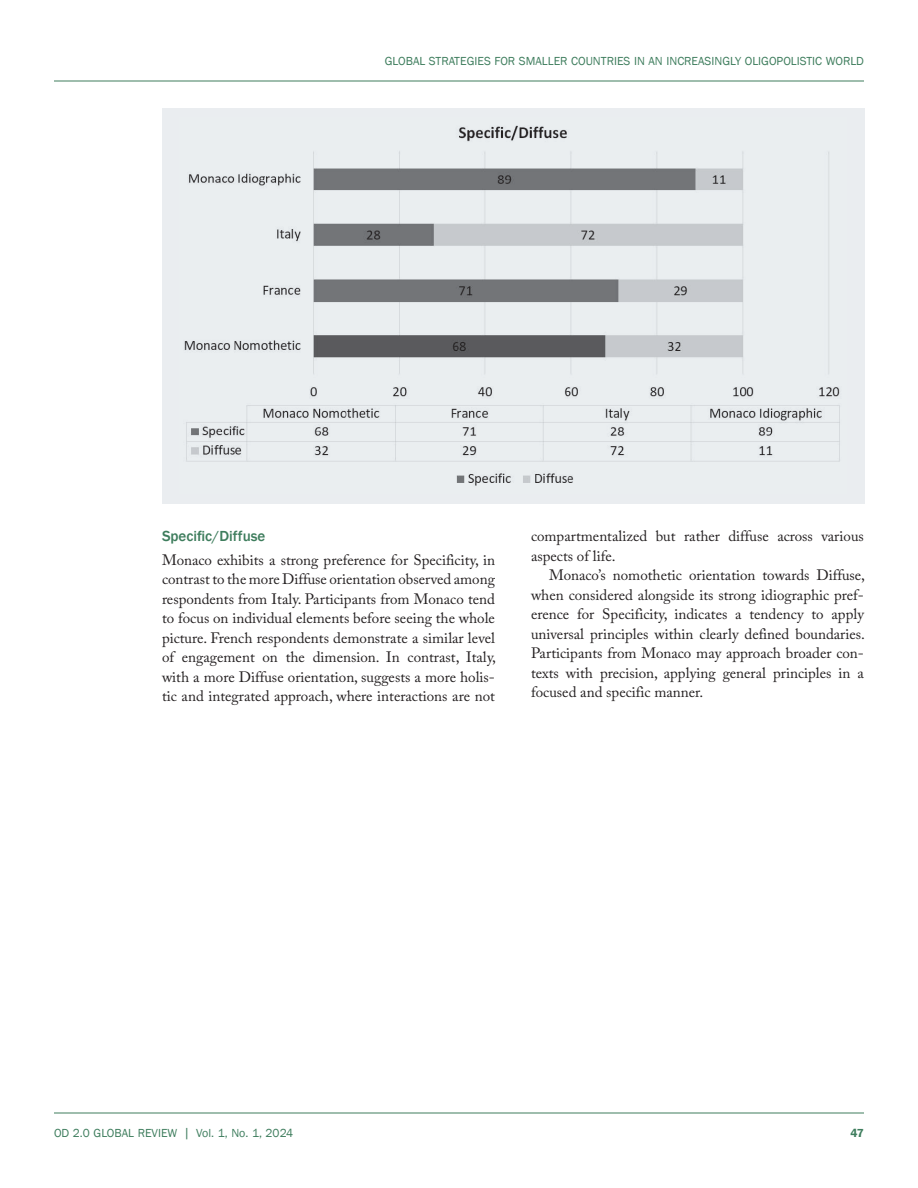
<style>
.page{position:relative;width:918px;height:1188px;background:#fff}
.page>*{position:absolute;margin:0;border:0;box-sizing:border-box;transform-origin:0 0}
.Text-no_indent{font:15px/19.5px "Adobe Caslon Pro";color:#231f20;text-align:justify}
.Text{font:15px/19.5px "Adobe Caslon Pro";color:#231f20;text-align:justify}
.Subhed-B{font:500 15px "Franklin Gothic";color:#3e7d5d}
.t1{font:12px "Franklin Gothic";color:#3e7d5d}
.t2{font:600 12px "Franklin Gothic";color:#3e7d5d}
.s1{font-size:13.5px}
</style>
<div class="page">
<hr style="left:54px;top:1113px;width:810px;height:1px;background:#3e7d5d">
<hr style="left:54px;top:81px;width:810px;height:1px;background:#3e7d5d">
<div style="left:162px;top:108px;width:702px;height:395px;background:#eaedf0"></div>
<img style="left:184px;top:125px;width:656px;height:361px">
<p class="t1" style="left:385px;top:54px;width:16px">GLOBAL</p>
<p class="t1" style="left:429px;top:54px;width:8px">STRATEGIE</p>
<p class="t1" style="left:484px;top:54px;width:18px">S FOR</p>
<p class="t1" style="left:519px;top:54px;width:24px">SMALLER</p>
<p class="t1" style="left:571px;top:54px;width:15px">COUNTRIE</p>
<p class="t1" style="left:624px;top:54px;width:54px">S IN AN INCREA</p>
<p class="t1" style="left:705px;top:54px;width:14px">SINGL</p>
<p class="t1" style="left:735px;top:54px;width:24px">Y OLIGO</p>
<p class="t1" style="left:777px;top:54px;width:67px">POLI STIC WORLD</p>
<p class="Subhed-B" style="left:162px;top:526px;width:105px">Specific/Diffuse</p>
<p class="Text-no_indent" style="left:162px;top:550px;width:336px">Monaco exhibits a strong preference for Specificity, in contrast to the more Diffuse orientation observed among respondents from Italy. Participants from Monaco tend to focus on individual elements before seeing the whole picture. French respondents demonstrate a similar level of engagement on the dimension. In contrast, Italy, with a more Diffuse orientation, suggests a more holis&shy;tic and integrated approach, where interactions are not</p>
<p class="Text-no_indent" style="left:531px;top:526px;width:334px">compartmentalized but rather diffuse across various aspects of life.</p>
<p class="Text" style="left:531px;top:565px;width:336px;text-indent:18px">Monaco’s nomothetic orientation towards Diffuse, when considered alongside its strong idiographic pref&shy;erence for Specificity, indicates a tendency to apply universal principles within clearly defined boundaries.<br>Participants from Monaco may approach broader con&shy;texts with precision, applying general principles in a focused and specific manner.</p>
<p class="t1" style="left:54px;top:1126px;width:241px">OD 2.0 GLOBAL REVIEW <span class="s1">|</span> VOL. 1, NO. 1, 2024</p>
<p class="t2" style="left:851px;top:1126px;width:15px">47</p>
</div>
